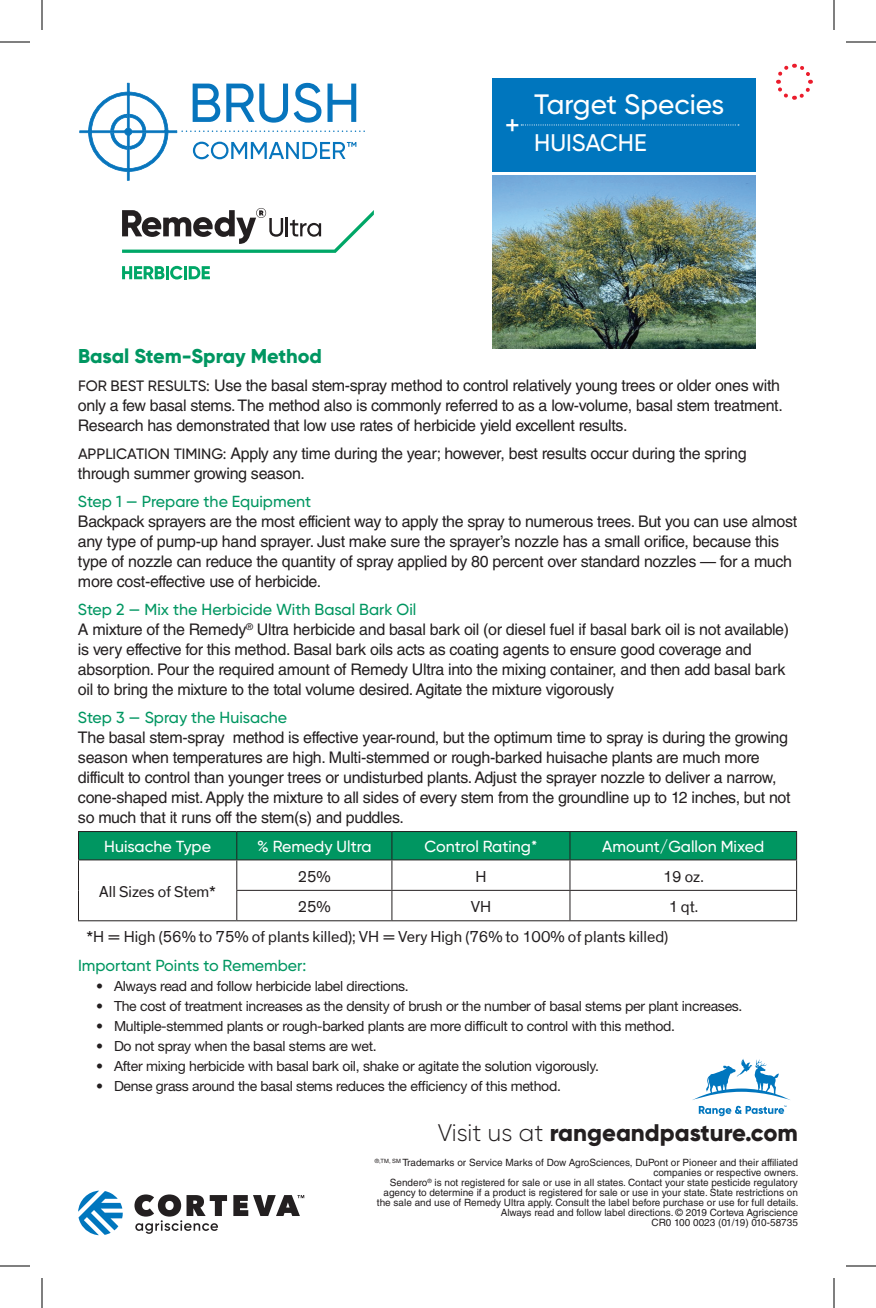
<style>
.page{position:relative;width:876px;height:1308px;background:#fff}
.page>*{position:absolute;margin:0;border:0;box-sizing:border-box;transform-origin:0 0}
.t1{font:500 28px "Gilroy";color:#fff}
.t2{font:800 24px "Gilroy";color:#231f20}
.t3{font:500 24px "Gilroy";letter-spacing:-.005em;color:#fff}
.t4{font:800 20px "Gilroy";color:#009661}
.t5{font:16px/20px "Helvetica LT Std";letter-spacing:-.02em;color:#231f20}
.t6{font:500 16px "Gilroy";color:#009661}
.t7{font:16px/29.6px "Dow Corporate";color:#231f20}
.t8{font:500 16px "Gilroy";color:#fff}
.t9{font:14px "Helvetica Neue LT Std";letter-spacing:-.02em;color:#231f20}
.t10{font:10px/10px "Helvetica LT Std";color:#231f20;text-align:right}
.s1{font-family:"Gilroy";font-weight:500;font-size:15px}
.s2{font-weight:300}
</style>
<div class="page">
<svg style="left:78px;top:1191px;width:45px;height:44px"></svg>
<svg style="left:233px;top:1195px;width:71px;height:21px"></svg>
<svg style="left:134px;top:1194px;width:93px;height:40px"></svg>
<div style="left:492px;top:78px;width:264px;height:94px;background:#0076be"></div>
<svg style="left:521px;top:124px;width:218px;height:1px"></svg>
<img style="left:492px;top:176px;width:264px;height:173px">
<svg style="left:122px;top:266px;width:88px;height:14px"></svg>
<svg style="left:122px;top:208px;width:252px;height:45px"></svg>
<hr style="left:78px;top:831px;width:159px;height:1px;background:#231f20">
<hr style="left:237px;top:831px;width:155px;height:1px;background:#231f20">
<hr style="left:392px;top:831px;width:178px;height:1px;background:#231f20">
<hr style="left:570px;top:831px;width:227px;height:1px;background:#231f20">
<div style="left:78px;top:832px;width:719px;height:27px;background:#009661"></div>
<hr style="left:78px;top:859px;width:159px;height:1px;background:#231f20">
<hr style="left:78px;top:860px;width:1px;height:30px;background:#231f20">
<hr style="left:78px;top:890px;width:1px;height:30px;background:#231f20">
<hr style="left:78px;top:920px;width:159px;height:1px;background:#231f20">
<hr style="left:237px;top:859px;width:155px;height:1px;background:#231f20">
<hr style="left:236px;top:860px;width:1px;height:30px;background:#231f20">
<hr style="left:392px;top:859px;width:178px;height:1px;background:#231f20">
<hr style="left:391px;top:860px;width:1px;height:30px;background:#231f20">
<hr style="left:570px;top:859px;width:227px;height:1px;background:#231f20">
<hr style="left:569px;top:860px;width:1px;height:30px;background:#231f20">
<hr style="left:796px;top:860px;width:1px;height:30px;background:#231f20">
<hr style="left:236px;top:890px;width:156px;height:1px;background:#231f20">
<svg style="left:236px;top:891px;width:1px;height:29px"></svg>
<hr style="left:392px;top:890px;width:178px;height:1px;background:#231f20">
<svg style="left:391px;top:891px;width:1px;height:29px"></svg>
<hr style="left:570px;top:890px;width:227px;height:1px;background:#231f20">
<svg style="left:569px;top:891px;width:1px;height:29px"></svg>
<svg style="left:796px;top:891px;width:1px;height:29px"></svg>
<hr style="left:237px;top:920px;width:155px;height:1px;background:#231f20">
<hr style="left:392px;top:920px;width:178px;height:1px;background:#231f20">
<hr style="left:570px;top:920px;width:227px;height:1px;background:#231f20">
<svg style="left:79px;top:83px;width:286px;height:98px"></svg>
<svg style="left:692px;top:1059px;width:98px;height:41px"></svg>
<svg style="left:699px;top:1106px;width:88px;height:10px"></svg>
<svg style="left:776px;top:63px;width:37px;height:37px"></svg>
<hr style="left:0;top:42px;width:30px;height:1px;background:#000">
<hr style="left:846px;top:42px;width:30px;height:1px;background:#000">
<hr style="left:0;top:1266px;width:30px;height:1px;background:#000">
<hr style="left:846px;top:1266px;width:30px;height:1px;background:#000">
<hr style="left:42px;top:0;width:1px;height:30px;background:#000">
<hr style="left:42px;top:1278px;width:1px;height:30px;background:#000">
<hr style="left:834px;top:0;width:1px;height:30px;background:#000">
<hr style="left:834px;top:1278px;width:1px;height:30px;background:#000">
<h1 class="t1" style="left:505px;top:108px;width:17px">+</h1>
<h1 class="t1" style="left:534px;top:87px;width:192px">Target Species</h1>
<h2 class="t3" style="left:534px;top:128px;width:114px">HUISACHE</h2>
<p class="t4" style="left:78px;top:343px;width:246px">Basal Stem-Spray Method</p>
<p class="t5" style="left:78px;top:375px;width:706px"><span class="s1">FOR BEST RESULTS:</span> Use the basal stem-spray method to control relatively young trees or older ones with only a few basal stems. The method also is commonly referred to as a low-volume, basal stem treatment.<br>Research has demonstrated that low use rates of herbicide yield excellent results.</p>
<p class="t5" style="left:78px;top:443px;width:670px"><span class="s1">APPLICATION TIMING:</span> Apply any time during the year; however, best results occur during the spring through summer growing season.</p>
<p class="t6" style="left:78px;top:492px;width:235px">Step 1 — Prepare the Equipment</p>
<p class="t5" style="left:78px;top:511px;width:721px">Backpack sprayers are the most efficient way to apply the spray to numerous trees. But you can use almost any type of pump-up hand sprayer. Just make sure the sprayer’s nozzle has a small orifice, because this type of nozzle can reduce the quantity of spray applied by 80 percent over standard nozzles — for a much more cost-effective use of herbicide.</p>
<p class="t6" style="left:78px;top:600px;width:340px">Step 2 — Mix the Herbicide With Basal Bark Oil</p>
<p class="t5" style="left:78px;top:619px;width:713px">A mixture of the Remedy<sup>®</sup> Ultra herbicide and basal bark oil (or diesel fuel if basal bark oil is not available) is very effective for this method. Basal bark oils acts as coating agents to ensure good coverage and absorption. Pour the required amount of Remedy Ultra into the mixing container, and then add basal bark oil to bring the mixture to the total volume desired. Agitate the mixture vigorously</p>
<p class="t6" style="left:78px;top:708px;width:211px">Step 3 — Spray the Huisache</p>
<p class="t5" style="left:78px;top:727px;width:714px">The basal stem-spray method is effective year-round, but the optimum time to spray is during the growing season when temperatures are high. Multi-stemmed or rough-barked huisache plants are much more difficult to control than younger trees or undisturbed plants. Adjust the sprayer nozzle to deliver a narrow, cone-shaped mist. Apply the mixture to all sides of every stem from the groundline up to 12 inches, but not so much that it runs off the stem(s) and puddles.</p>
<p class="t8" style="left:104px;top:836px;width:108px">Huisache Type</p>
<p class="t8" style="left:257px;top:836px;width:116px">% Remedy Ultra</p>
<p class="t8" style="left:424px;top:836px;width:114px">Control Rating*</p>
<p class="t8" style="left:602px;top:836px;width:163px">Amount/Gallon Mixed</p>
<p class="t7" style="left:99px;top:877px;width:118px">All Sizes of Stem*</p>
<p class="t7" style="left:298px;top:862px;width:35px">25%</p>
<p class="t7" style="left:475px;top:862px;width:13px">H</p>
<p class="t7" style="left:663px;top:862px;width:42px">19 oz.</p>
<p class="t7" style="left:298px;top:892px;width:35px">25%</p>
<p class="t7" style="left:471px;top:892px;width:22px">VH</p>
<p class="t7" style="left:86px;top:892px;width:613px;text-indent:582px">1 qt. *H = High (56% to 75% of plants killed); VH = Very High (76% to 100% of plants killed)</p>
<p class="t6" style="left:78px;top:955px;width:230px">Important Points to Remember:</p>
<p class="t9" style="left:96px;top:977px;width:314px">• Always read and follow herbicide label directions.</p>
<p class="t9" style="left:96px;top:997px;width:648px">• The cost of treatment increases as the density of brush or the number of basal stems per plant increases.</p>
<p class="t9" style="left:96px;top:1017px;width:581px">• Multiple-stemmed plants or rough-barked plants are more difficult to control with this method.</p>
<p class="t9" style="left:96px;top:1037px;width:282px">• Do not spray when the basal stems are wet.</p>
<p class="t9" style="left:96px;top:1057px;width:504px">• After mixing herbicide with basal bark oil, shake or agitate the solution vigorously.</p>
<p class="t9" style="left:96px;top:1077px;width:466px">• Dense grass around the basal stems reduces the efficiency of this method.</p>
<h2 class="t2" style="left:438px;top:1117px;width:362px"><span class="s2">Visit us at</span> rangeandpasture.com</h2>
<p class="t10" style="left:375px;top:1157px;width:425px"><sup>®,TM,</sup> <sup>SM</sup> Trademarks or Service Marks of Dow AgroSciences, DuPont or Pioneer and their affiliated companies or respective owners.<br>Sendero<sup>®</sup> is not registered for sale or use in all states. Contact your state pesticide regulatory agency to determine if a product is registered for sale or use in your state. State restrictions on the sale and use of Remedy Ultra apply. Consult the label before purchase or use for full details.<br>Always read and follow label directions. © 2019 Corteva Agriscience<br>CR0 100 0023 (01/19) 010-58735</p>
</div>
